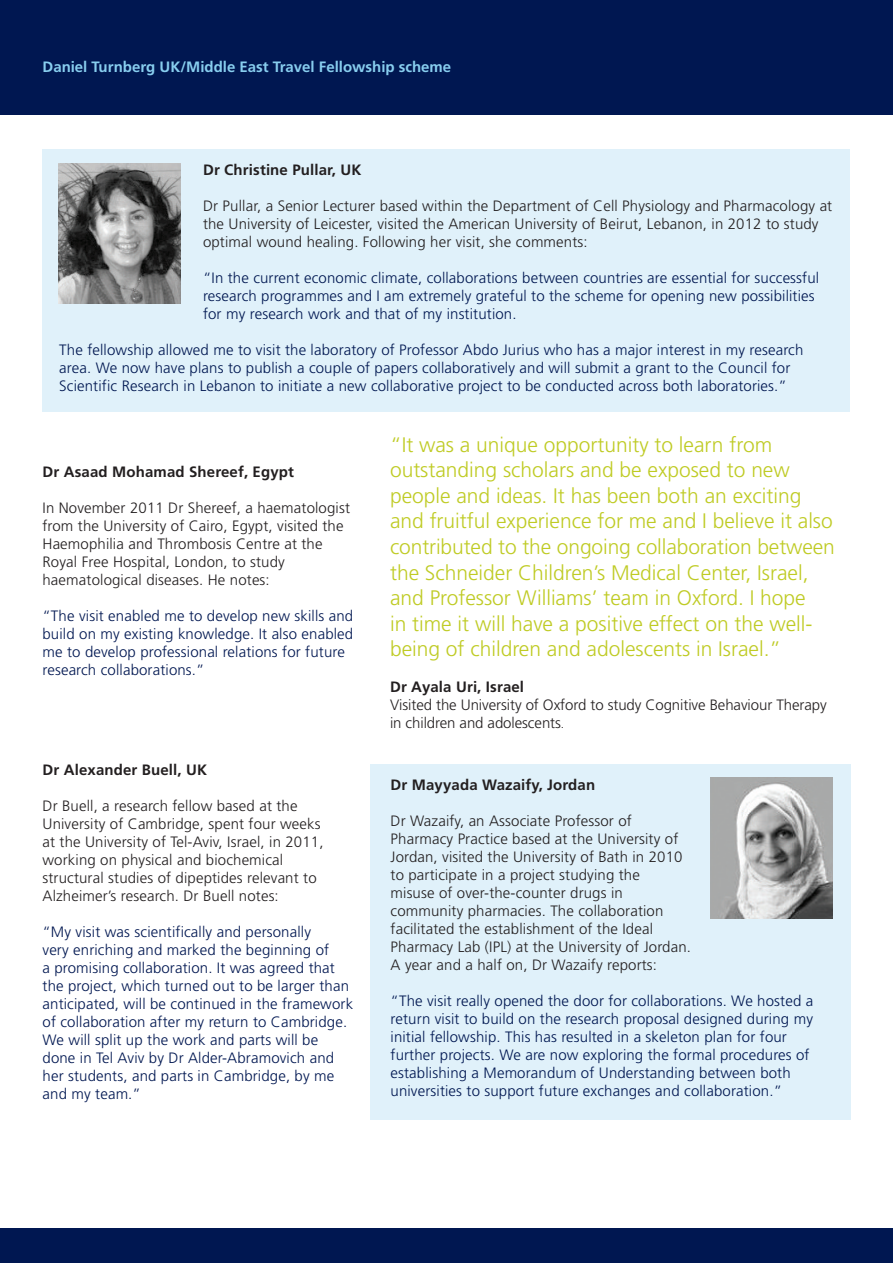
<style>
.page{position:relative;width:893px;height:1263px;background:#fff}
.page>*{position:absolute;margin:0;border:0;box-sizing:border-box;transform-origin:0 0}
.t1{font:300 21px/25.5px "Frutiger";color:#bfcb24}
.t2{font:300 15px/18px "Frutiger";letter-spacing:.01em;color:#001751}
.t3{font:300 15px/18px "Frutiger";letter-spacing:.01em;color:#231f20}
.t4{font:700 15px "Frutiger";letter-spacing:.01em;color:#231f20}
.t5{font:700 15px "Frutiger";color:#88ceef}
.s1{font-size:12px}
</style>
<div class="page">
<div style="left:0;top:1229px;width:893px;height:34px;background:#001751"></div>
<div style="left:0;top:0;width:893px;height:115px;background:#001751"></div>
<div style="left:370px;top:764px;width:480px;height:355px;background:#e0f1fa"></div>
<div style="left:43px;top:149px;width:807px;height:262px;background:#e0f1fa"></div>
<img style="left:58px;top:163px;width:123px;height:140px">
<img style="left:710px;top:778px;width:123px;height:141px">
<p class="t5" style="left:43px;top:61px;width:410px">Daniel Turnberg UK/Middle East Travel Fellowship scheme</p>
<p class="t4" style="left:203px;top:163px;width:160px">Dr Christine Pullar, UK</p>
<p class="t3" style="left:203px;top:197px;width:631px">Dr Pullar, a Senior Lecturer based within the Department of Cell Physiology and Pharmacology at the University of Leicester, visited the American University of Beirut, Lebanon, in 2012 to study optimal wound healing. Following her visit, she comments:</p>
<p class="t2" style="left:203px;top:269px;width:618px">“In the current economic climate, collaborations between countries are essential for successful research programmes and I am extremely grateful to the scheme for opening new possibilities for my research work and that of my institution.</p>
<p class="t2" style="left:59px;top:341px;width:746px">The fellowship allowed me to visit the laboratory of Professor Abdo Jurius who has a major interest in my research area. We now have plans to publish a couple of papers collaboratively and will submit a grant to the Council for<br>Scientific Research in Lebanon to initiate a new collaborative project to be conducted across both laboratories.”</p>
<p class="t4" style="left:43px;top:466px;width:253px">Dr Asaad Mohamad Shereef, Egypt</p>
<p class="t3" style="left:43px;top:500px;width:309px">In November 2011 Dr Shereef, a haematologist from the University of Cairo, Egypt, visited the Haemophilia and Thrombosis Centre at the Royal Free Hospital, London, to study haematological diseases. He notes:</p>
<p class="t2" style="left:43px;top:608px;width:312px">“The visit enabled me to develop new skills and build on my existing knowledge. It also enabled me to develop professional relations for future research collaborations.”</p>
<p class="t4" style="left:43px;top:764px;width:166px">Dr Alexander Buell, UK</p>
<p class="t3" style="left:43px;top:798px;width:283px">Dr Buell, a research fellow based at the University of Cambridge, spent four weeks at the University of Tel-Aviv, Israel, in 2011, working on physical and biochemical structural studies of dipeptides relevant to Alzheimer’s research. Dr Buell notes:</p>
<p class="t2" style="left:43px;top:924px;width:312px">“My visit was scientifically and personally<br>very enriching and marked the beginning of<br>a promising collaboration. It was agreed that the project, which turned out to be larger than anticipated, will be continued in the framework of collaboration after my return to Cambridge.<br>We will split up the work and parts will be done in Tel Aviv by Dr Alder-Abramovich and her students, and parts in Cambridge, by me and my team.”</p>
<p class="t1" style="left:390px;top:434px;width:446px">“It was a unique opportunity to learn from outstanding scholars and be exposed to new people and ideas. It has been both an exciting and fruitful experience for me and I believe it also contributed to the ongoing collaboration between the Schneider Children’s Medical Center, Israel, and Professor Williams’ team in Oxford. I hope<br>in time it will have a positive effect on the well&shy;being of children and adolescents in Israel.”</p>
<p class="t4" style="left:390px;top:681px;width:136px">Dr Ayala Uri, Israel</p>
<p class="t3" style="left:390px;top:697px;width:438px">Visited the University of Oxford to study Cognitive Behaviour Therapy in children and adolescents<span class="s1">.</span></p>
<p class="t4" style="left:391px;top:778px;width:206px">Dr Mayyada Wazaify, Jordan</p>
<p class="t3" style="left:391px;top:812px;width:302px">Dr Wazaify, an Associate Professor of Pharmacy Practice based at the University of Jordan, visited the University of Bath in 2010 to participate in a project studying the<br>misuse of over-the-counter drugs in community pharmacies. The collaboration facilitated the establishment of the Ideal Pharmacy Lab (IPL) at the University of Jordan.<br>A year and a half on, Dr Wazaify reports:</p>
<p class="t2" style="left:391px;top:992px;width:424px">“The visit really opened the door for collaborations. We hosted a return visit to build on the research proposal designed during my initial fellowship. This has resulted in a skeleton plan for four further projects. We are now exploring the formal procedures of establishing a Memorandum of Understanding between both universities to support future exchanges and collaboration.”</p>
</div>
